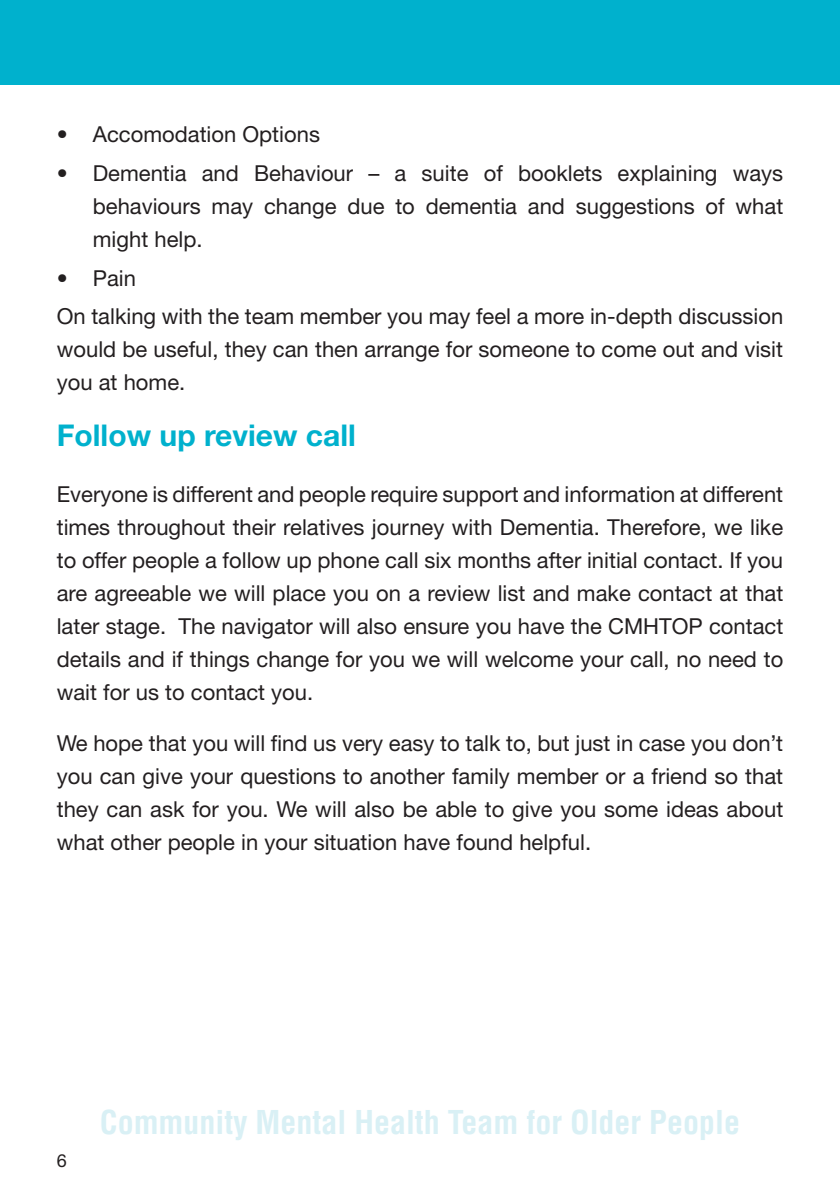
<style>
.page{position:relative;width:840px;height:1191px;background:#fff}
.page>*{position:absolute;margin:0;border:0;box-sizing:border-box;transform-origin:0 0}
.t1{font:700 condensed 32px "Helvetica";color:#d9f0f5}
.t2{font:700 30px "Helvetica Neue";color:#00b1cd}
.t3{font:22px/33px "Helvetica Neue";color:#231f20;text-align:justify}
.t4{font:18px "Helvetica Neue";color:#231f20}
</style>
<div class="page">
<div style="left:0;top:0;width:839px;height:84px;background:#00b1cd"></div>
<p class="t3" style="left:57px;top:117px;width:264px">• Accomodation Options</p>
<p class="t3" style="left:93px;top:156px;width:691px;text-indent:-36px">• Dementia and Behaviour – a suite of booklets explaining ways behaviours may change due to dementia and suggestions of what might help.</p>
<p class="t3" style="left:57px;top:261px;width:81px">• Pain</p>
<p class="t3" style="left:57px;top:299px;width:727px">On talking with the team member you may feel a more in-depth discussion would be useful, they can then arrange for someone to come out and visit you at home.</p>
<p class="t2" style="left:57px;top:417px;width:300px">Follow up review call</p>
<p class="t3" style="left:57px;top:477px;width:727px">Everyone is different and people require support and information at different times throughout their relatives journey with Dementia. Therefore, we like to offer people a follow up phone call six months after initial contact. If you are agreeable we will place you on a review list and make contact at that later stage. The navigator will also ensure you have the CMHTOP contact details and if things change for you we will welcome your call, no need to wait for us to contact you.</p>
<p class="t3" style="left:57px;top:726px;width:727px">We hope that you will find us very easy to talk to, but just in case you don’t you can give your questions to another family member or a friend so that they can ask for you. We will also be able to give you some ideas about what other people in your situation have found helpful.</p>
<p class="t4" style="left:57px;top:1150px;width:12px">6</p>
<h1 class="t1" style="left:100px;top:1103px;width:641px">Community Mental Health Team for Older People</h1>
</div>
